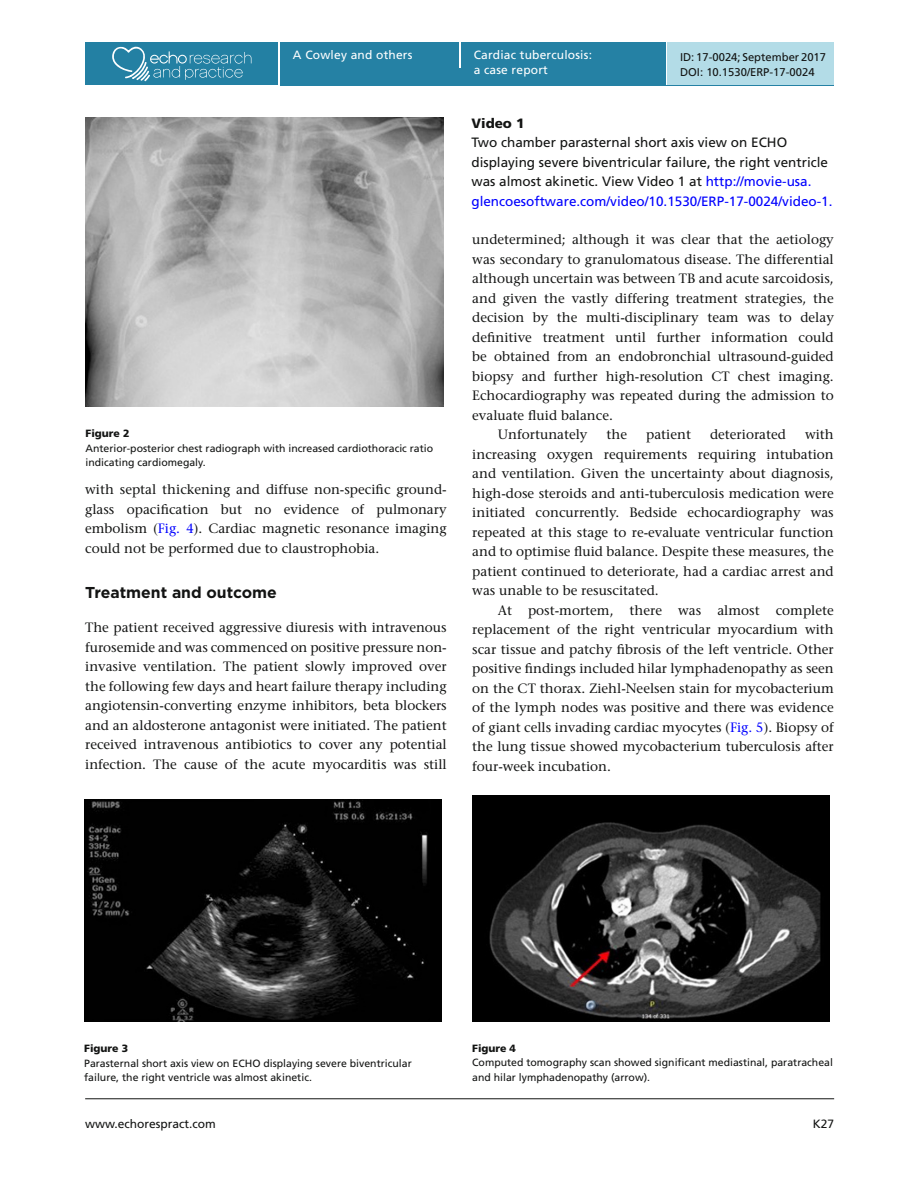
<style>
.page{position:relative;width:919px;height:1187px;background:#fff}
.page>*{position:absolute;margin:0;border:0;box-sizing:border-box;transform-origin:0 0}
.t1{font:700 15.75px "Gotham";color:#131413}
.t2{font:500 13.5px/19.5px "Stone Serif Std";color:#131413;text-align:justify}
.t3{font:13.5px/19.5px "Frutiger LT Std";color:#131413}
.t4{font:900 13.5px "Frutiger LT Std";color:#131413}
.t5{font:12px/14.7px "Frutiger LT Std";letter-spacing:.015em;color:#fff}
.t6{font:12px "Frutiger LT Std";color:#131413}
.t7{font:11.25px/14.5px "Frutiger LT Std";color:#131413}
.t8{font:10.5px/14.7px "Frutiger LT Std";color:#131413}
.t9{font:900 10.5px "Frutiger LT Std";color:#131413}
.s1{color:#00f}
</style>
<div class="page">
<div style="left:85px;top:43px;width:193px;height:42px;background:#2380a3"></div>
<svg style="left:112px;top:46px;width:139px;height:36px"></svg>
<div style="left:280px;top:51px;width:553px;height:34px;background:#2581a4"></div>
<div style="left:280px;top:43px;width:179px;height:8px;background:#2581a4"></div>
<hr style="left:459px;top:43px;width:2px;height:25px;background:#fff">
<div style="left:461px;top:43px;width:204px;height:42px;background:#2581a4"></div>
<hr style="left:665px;top:43px;width:2px;height:42px;background:#fff">
<div style="left:667px;top:43px;width:82px;height:42px;background:#b3dce7"></div>
<div style="left:749px;top:43px;width:84px;height:42px;background:#b3dce7"></div>
<hr style="left:85px;top:1098px;width:749px;height:1px;background:#131413">
<img style="left:85px;top:118px;width:358px;height:289px">
<img style="left:84px;top:799px;width:357px;height:222px">
<img style="left:472px;top:795px;width:357px;height:226px">
<p class="t5" style="left:293px;top:49px;width:121px">A Cowley and others</p>
<p class="t7" style="left:680px;top:51px;width:147px">ID: 17-0024; September 2017<br>DOI: 10.1530/ERP-17-0024</p>
<p class="t5" style="left:473px;top:49px;width:120px">Cardiac tuberculosis: a case report</p>
<p class="t9" style="left:85px;top:429px;width:45px">Figure 2</p>
<p class="t8" style="left:85px;top:441px;width:349px">Anterior-posterior chest radiograph with increased cardiothoracic ratio indicating cardiomegaly.</p>
<p class="t2" style="left:85px;top:481px;width:363px">with septal thickening and diffuse non-specific ground&shy;glass opacification but no evidence of pulmonary embolism (<span class="s1">Fig. 4</span>). Cardiac magnetic resonance imaging could not be performed due to claustrophobia.</p>
<p class="t1" style="left:85px;top:586px;width:193px">Treatment and outcome</p>
<p class="t2" style="left:85px;top:619px;width:363px">The patient received aggressive diuresis with intravenous furosemide and was commenced on positive pressure non&shy;invasive ventilation. The patient slowly improved over the following few days and heart failure therapy including angiotensin-converting enzyme inhibitors, beta blockers and an aldosterone antagonist were initiated. The patient received intravenous antibiotics to cover any potential infection. The cause of the acute myocarditis was still</p>
<p class="t4" style="left:471px;top:118px;width:54px">Video 1</p>
<p class="t3" style="left:471px;top:134px;width:362px">Two chamber parasternal short axis view on ECHO displaying severe biventricular failure, the right ventricle was almost akinetic. View Video 1 at <span class="s1">http://movie-usa. glencoesoftware.com/video/10.1530/ERP-17-0024/video-1.</span></p>
<p class="t2" style="left:472px;top:231px;width:363px">undetermined; although it was clear that the aetiology</p>
<p class="t2" style="left:472px;top:250px;width:363px">was secondary to granulomatous disease. The differential</p>
<p class="t2" style="left:472px;top:270px;width:363px">although uncertain was between TB and acute sarcoidosis,</p>
<p class="t2" style="left:472px;top:289px;width:363px">and given the vastly differing treatment strategies, the</p>
<p class="t2" style="left:472px;top:309px;width:363px">decision by the multi-disciplinary team was to delay</p>
<p class="t2" style="left:472px;top:328px;width:363px">definitive treatment until further information could</p>
<p class="t2" style="left:472px;top:348px;width:363px">be obtained from an endobronchial ultrasound-guided</p>
<p class="t2" style="left:472px;top:367px;width:363px">biopsy and further high-resolution CT chest imaging.</p>
<p class="t2" style="left:472px;top:387px;width:363px">Echocardiography was repeated during the admission to</p>
<p class="t2" style="left:472px;top:406px;width:142px">evaluate fluid balance.</p>
<p class="t2" style="left:497px;top:426px;width:91px">Unfortunately</p>
<p class="t2" style="left:606px;top:426px;width:22px">the</p>
<p class="t2" style="left:646px;top:426px;width:46px">patient</p>
<p class="t2" style="left:710px;top:426px;width:77px">deteriorated</p>
<p class="t2" style="left:472px;top:426px;width:363px;text-indent:333px">with increasing oxygen requirements requiring intubation and ventilation. Given the uncertainty about diagnosis, high-dose steroids and anti-tuberculosis medication were initiated concurrently. Bedside echocardiography was repeated at this stage to re-evaluate ventricular function and to optimise fluid balance. Despite these measures, the patient continued to deteriorate, had a cardiac arrest and was unable to be resuscitated.</p>
<p class="t2" style="left:472px;top:601px;width:363px;text-indent:26px">At post-mortem, there was almost complete replacement of the right ventricular myocardium with scar tissue and patchy fibrosis of the left ventricle. Other positive findings included hilar lymphadenopathy as seen on the CT thorax. Ziehl-Neelsen stain for mycobacterium of the lymph nodes was positive and there was evidence of giant cells invading cardiac myocytes (<span class="s1">Fig. 5</span>). Biopsy of the lung tissue showed mycobacterium tuberculosis after four-week incubation.</p>
<p class="t9" style="left:84px;top:1044px;width:45px">Figure 3</p>
<p class="t8" style="left:84px;top:1056px;width:329px">Parasternal short axis view on ECHO displaying severe biventricular failure, the right ventricle was almost akinetic.</p>
<p class="t9" style="left:472px;top:1043px;width:45px">Figure 4</p>
<p class="t8" style="left:472px;top:1055px;width:362px">Computed tomography scan showed significant mediastinal, paratracheal and hilar lymphadenopathy (arrow).</p>
<p class="t6" style="left:85px;top:1119px;width:132px">www.echorespract.com</p>
<p class="t6" style="left:812px;top:1119px;width:23px">K27</p>
</div>
